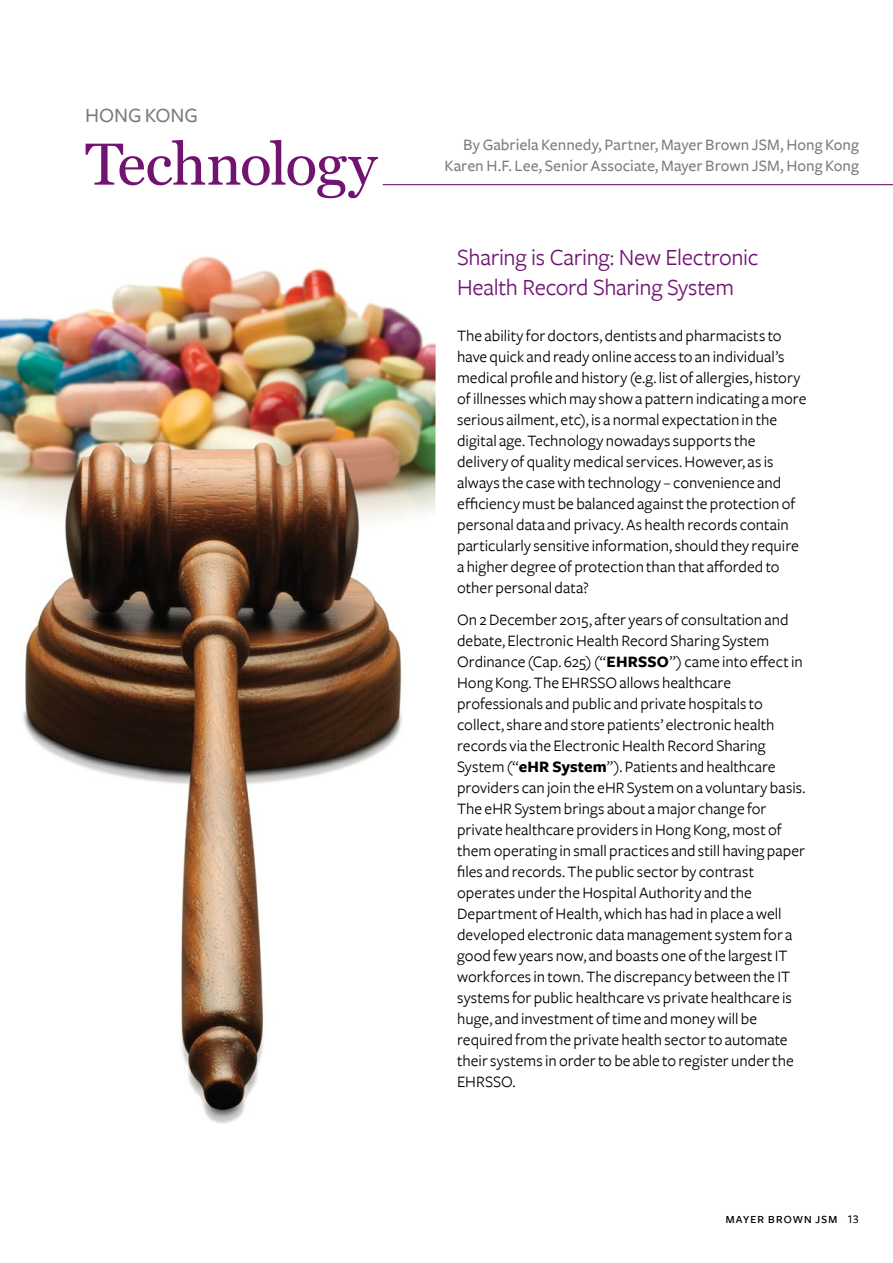
<style>
.page{position:relative;width:893px;height:1263px;background:#fff}
.page>*{position:absolute;margin:0;border:0;box-sizing:border-box;transform-origin:0 0}
.t1{font:60px "Miller Text";letter-spacing:-.02em;color:#711471}
.t2{font:24px/30px "Freight Sans";letter-spacing:-.015em;color:#711471}
.t3{font:500 21px "Freight Sans";color:#797e83}
.t4{font:16.5px/21px "Freight Sans";color:#000}
.t5{font:500 16.5px/21px "Freight Sans";color:#797e83;text-align:right}
.t6{font:15px "Freight Sans Medium SC";letter-spacing:.035em;color:#000}
.s1{font-weight:700}
.s2{font-size:12px}
</style>
<div class="page">
<hr style="left:383px;top:184px;width:510px;height:1px;background:#711471">
<img style="left:0;top:256px;width:436px;height:868px">
<p class="t3" style="left:85px;top:104px;width:29px">Hong</p>
<p class="t3" style="left:145px;top:104px;width:26px">Kong</p>
<h1 class="t1" style="left:85px;top:129px;width:293px">Technology</h1>
<p class="t5" style="left:445px;top:134px;width:416px">By Gabriela Kennedy, Partner, Mayer Brown JSM, Hong Kong<br>Karen H.F. Lee, Senior Associate, Mayer Brown JSM, Hong Kong</p>
<h2 class="t2" style="left:457px;top:242px;width:303px">Sharing is Caring: New Electronic<br>Health Record Sharing System</h2>
<p class="t4" style="left:457px;top:326px;width:351px">The ability for doctors, dentists and pharmacists to have quick and ready online access to an individual’s medical profile and history (e.g. list of allergies, history of illnesses which may show a pattern indicating a more serious ailment, etc), is a normal expectation in the digital age. Technology nowadays supports the delivery of quality medical services. However, as is always the case with technology – convenience and efficiency must be balanced against the protection of personal data and privacy. As health records contain particularly sensitive information, should they require a higher degree of protection than that afforded to other personal data?</p>
<p class="t4" style="left:457px;top:609px;width:350px">On 2 December 2015, after years of consultation and debate, Electronic Health Record Sharing System Ordinance (Cap. 625) (“<span class="s1">EHRSSO</span>”) came into effect in Hong Kong. The EHRSSO allows healthcare professionals and public and private hospitals to collect, share and store patients’ electronic health records via the Electronic Health Record Sharing System (“<span class="s1">eHR System</span>”). Patients and healthcare providers can join the eHR System on a voluntary basis.<br>The eHR System brings about a major change for private healthcare providers in Hong Kong, most of them operating in small practices and still having paper files and records. The public sector by contrast operates under the Hospital Authority and the Department of Health, which has had in place a well developed electronic data management system for a good few years now, and boasts one of the largest IT workforces in town. The discrepancy between the IT systems for public healthcare vs private healthcare is huge, and investment of time and money will be required from the private health sector to automate their systems in order to be able to register under the EHRSSO.</p>
<p class="t6" style="left:725px;top:1210px;width:135px">mayer brown jsm <span class="s2">13</span></p>
</div>
